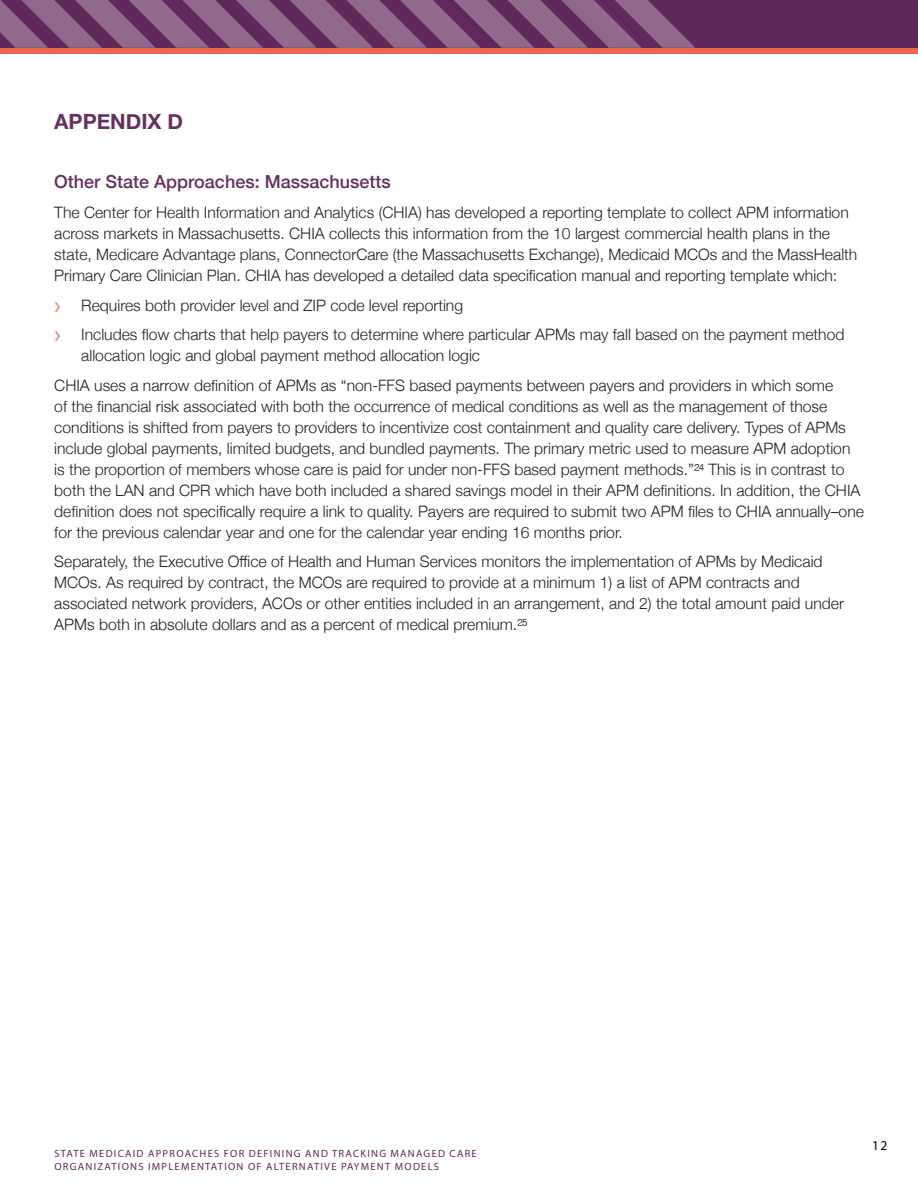
<style>
.page{position:relative;width:918px;height:1188px;background:#fff}
.page>*{position:absolute;margin:0;border:0;box-sizing:border-box;transform-origin:0 0}
.t1{font:700 21px "Helvetica Neue";color:#663162}
.t2{font:500 18px "Helvetica Neue";color:#663162}
.t3{font:300 15.75px/21px "Helvetica Neue";color:#222223}
.t4{font:13.5px "Myriad Pro";color:#000}
.t5{font:10.5px/12.6px "Myriad Pro";letter-spacing:.12em;color:#60295b}
.s1{font-family:"Myriad Pro";font-weight:400;font-size:27px;color:#ed8572}
</style>
<div class="page">
<div style="left:0;top:0;width:918px;height:49px;background:#60295b"></div>
<div style="left:0;top:48px;width:918px;height:5px;background:#e9674f"></div>
<svg style="left:0;top:0;width:695px;height:48px"></svg>
<h1 class="t1" style="left:54px;top:105px;width:130px">APPENDIX D</h1>
<p class="t2" style="left:54px;top:167px;width:338px">Other State Approaches: Massachusetts</p>
<p class="t3" style="left:54px;top:201px;width:805px">The Center for Health Information and Analytics (CHIA) has developed a reporting template to collect APM information across markets in Massachusetts. CHIA collects this information from the 10 largest commercial health plans in the state, Medicare Advantage plans, ConnectorCare (the Massachusetts Exchange), Medicaid MCOs and the MassHealth Primary Care Clinician Plan. CHIA has developed a detailed data specification manual and reporting template which:</p>
<p class="t3" style="left:54px;top:289px;width:792px;line-height:29.7px"><span class="s1">›</span> Requires both provider level and ZIP code level reporting<br><span class="s1">›</span> Includes flow charts that help payers to determine where particular APMs may fall based on the payment method</p>
<p class="t3" style="left:54px;top:340px;width:781px;line-height:29.7px;text-indent:27px">allocation logic and global payment method allocation logic<br>CHIA uses a narrow definition of APMs as “non-FFS based payments between payers and providers in which some</p>
<p class="t3" style="left:54px;top:395px;width:811px">of the financial risk associated with both the occurrence of medical conditions as well as the management of those conditions is shifted from payers to providers to incentivize cost containment and quality care delivery. Types of APMs include global payments, limited budgets, and bundled payments. The primary metric used to measure APM adoption is the proportion of members whose care is paid for under non-FFS based payment methods.”²⁴ This is in contrast to both the LAN and CPR which have both included a shared savings model in their APM definitions. In addition, the CHIA definition does not specifically require a link to quality. Payers are required to submit two APM files to CHIA annually–one for the previous calendar year and one for the calendar year ending 16 months prior.</p>
<p class="t3" style="left:54px;top:550px;width:791px">Separately, the Executive Office of Health and Human Services monitors the implementation of APMs by Medicaid MCOs. As required by contract, the MCOs are required to provide at a minimum 1) a list of APM contracts and associated network providers, ACOs or other entities included in an arrangement, and 2) the total amount paid under APMs both in absolute dollars and as a percent of medical premium.²⁵</p>
<p class="t5" style="left:54px;top:1147px;width:424px">STATE MEDICAID APPROACHES FOR DEFINING AND TRACKING MANAGED CARE<br>ORGANIZATIONS IMPLEMENTATION OF ALTERNATIVE PAYMENT MODELS</p>
<p class="t4" style="left:872px;top:1137px;width:17px">12</p>
</div>
